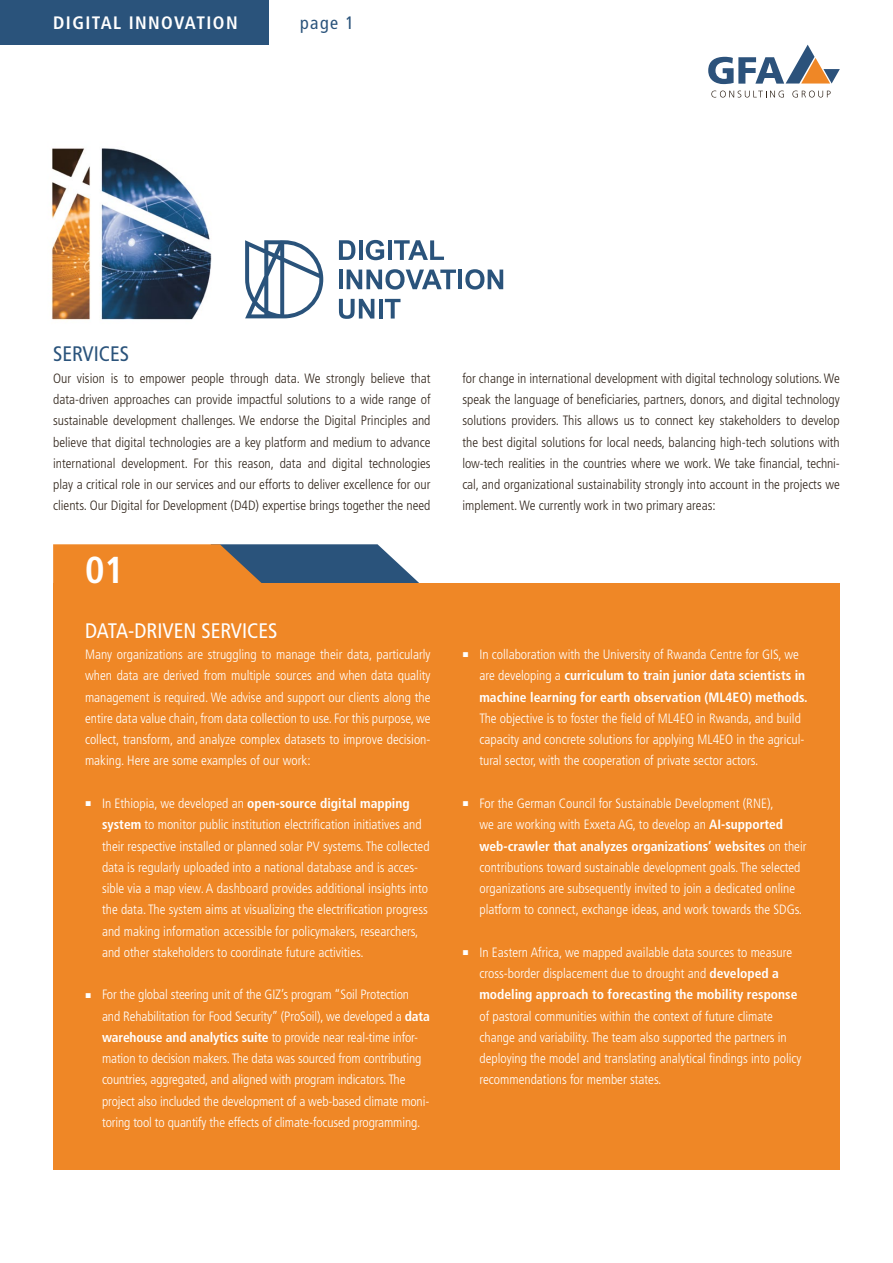
<style>
.page{position:relative;width:893px;height:1263px;background:#fff}
.page>*{position:absolute;margin:0;border:0;box-sizing:border-box;transform-origin:0 0}
.t1{font:700 condensed 37.5px "Frutiger LT Std";color:#fff}
.t2{font:condensed 21px "Frutiger LT Std";color:#fff}
.t3{font:condensed 21px "Frutiger LT Std";color:#2a537b}
.t4{font:700 condensed 18px "Frutiger LT Std";letter-spacing:.08em;color:#fff}
.t5{font:condensed 18px "Frutiger LT Std";color:#2a537b}
.t6{font:300 condensed 13.5px/21.3px "Frutiger LT Std";color:#fff}
.t7{font:300 condensed 13.5px/21.3px "Frutiger LT Std";color:#32261c;text-align:justify}
.t8{font:700 condensed 13.5px/21.3px "Frutiger LT Std";color:#fff}
.s1{font-family:"Arial";font-weight:400;font-stretch:normal;font-size:10.5px}
.s2{font-weight:700}
.s3{font-weight:300}
</style>
<div class="page">
<svg style="left:711px;top:91px;width:73px;height:7px"></svg>
<svg style="left:792px;top:91px;width:39px;height:7px"></svg>
<svg style="left:708px;top:45px;width:132px;height:39px"></svg>
<div style="left:0;top:0;width:268px;height:45px;background:#2a537b"></div>
<div style="left:53px;top:583px;width:787px;height:586px;background:#ef8726"></div>
<svg style="left:53px;top:544px;width:366px;height:39px"></svg>
<img style="left:51px;top:148px;width:161px;height:172px">
<svg style="left:245px;top:240px;width:78px;height:78px"></svg>
<svg style="left:339px;top:240px;width:16px;height:20px"></svg>
<hr style="left:359px;top:240px;width:4px;height:20px;background:#2a537b">
<svg style="left:366px;top:240px;width:18px;height:20px"></svg>
<hr style="left:388px;top:240px;width:4px;height:20px;background:#2a537b">
<svg style="left:394px;top:240px;width:50px;height:20px"></svg>
<hr style="left:339px;top:270px;width:4px;height:19px;background:#2a537b">
<svg style="left:347px;top:269px;width:109px;height:21px"></svg>
<hr style="left:458px;top:270px;width:4px;height:19px;background:#2a537b">
<svg style="left:465px;top:269px;width:38px;height:21px"></svg>
<svg style="left:339px;top:299px;width:35px;height:20px"></svg>
<svg style="left:379px;top:299px;width:3px;height:19px"></svg>
<svg style="left:385px;top:299px;width:15px;height:19px"></svg>
<h3 class="t4" style="left:53px;top:12px;width:186px">DIGITAL INNOVATION</h3>
<h3 class="t5" style="left:300px;top:12px;width:55px">page 1</h3>
<h2 class="t3" style="left:53px;top:342px;width:78px">SERVICES</h2>
<p class="t7" style="left:53px;top:368px;width:379px">Our vision is to empower people through data. We strongly believe that data-driven approaches can provide impactful solutions to a wide range of sustainable development challenges. We endorse the Digital Principles and believe that digital technologies are a key platform and medium to advance international development. For this reason, data and digital technologies play a critical role in our services and our efforts to deliver excellence for our clients. Our Digital for Development (D4D) expertise brings together the need</p>
<h1 class="t1" style="left:85px;top:548px;width:40px">01</h1>
<h2 class="t2" style="left:85px;top:618px;width:194px">DATA-DRIVEN SERVICES</h2>
<p class="t6" style="left:85px;top:644px;width:347px;text-align:justify">Many organizations are struggling to manage their data, particularly when data are derived from multiple sources and when data quality management is required. We advise and support our clients along the entire data value chain, from data collection to use. For this purpose, we collect, transform, and analyze complex datasets to improve decision&shy;making. Here are some examples of our work:</p>
<p class="t6" style="left:102px;top:793px;width:329px;text-indent:-17px"><span class="s1">■</span> In Ethiopia, we developed an <span class="s2">open-source digital mapping system</span> to monitor public institution electrification initiatives and their respective installed or planned solar PV systems. The collected data is regularly uploaded into a national database and is acces&shy;sible via a map view. A dashboard provides additional insights into the data. The system aims at visualizing the electrification progress and making information accessible for policymakers, researchers, and other stakeholders to coordinate future activities.</p>
<p class="t6" style="left:102px;top:984px;width:329px;text-indent:-17px"><span class="s1">■</span> For the global steering unit of the GIZ’s program “Soil Protection and Rehabilitation for Food Security” (ProSoil), we developed a <span class="s2">data warehouse and analytics suite</span> to provide near real-time infor&shy;mation to decision makers. The data was sourced from contributing countries, aggregated, and aligned with program indicators. The project also included the development of a web-based climate moni&shy;toring tool to quantify the effects of climate-focused programming.</p>
<p class="t7" style="left:462px;top:368px;width:379px">for change in international development with digital technology solutions. We speak the language of beneficiaries, partners, donors, and digital technology solutions providers. This allows us to connect key stakeholders to develop the best digital solutions for local needs, balancing high-tech solutions with low-tech realities in the countries where we work. We take financial, techni&shy;cal, and organizational sustainability strongly into account in the projects we implement. We currently work in two primary areas:</p>
<p class="t8" style="left:479px;top:644px;width:330px;text-indent:-17px"><span class="s1">■</span> <span class="s3">In collaboration with the University of Rwanda Centre for GIS, we are developing a</span> curriculum to train junior data scientists in machine learning for earth observation (ML4EO) methods.</p>
<p class="t6" style="left:479px;top:708px;width:326px">The objective is to foster the field of ML4EO in Rwanda, and build capacity and concrete solutions for applying ML4EO in the agricul&shy;tural sector, with the cooperation of private sector actors.</p>
<p class="t6" style="left:479px;top:793px;width:329px;text-indent:-17px"><span class="s1">■</span> For the German Council for Sustainable Development (RNE),<br>we are working with Exxeta AG, to develop an <span class="s2">AI-supported web-crawler that analyzes organizations’ websites</span> on their contributions toward sustainable development goals. The selected organizations are subsequently invited to join a dedicated online platform to connect, exchange ideas, and work towards the SDGs.</p>
<p class="t6" style="left:479px;top:942px;width:319px;text-indent:-17px"><span class="s1">■</span> In Eastern Africa, we mapped available data sources to measure cross-border displacement due to drought and <span class="s2">developed a modeling approach to forecasting the mobility response</span></p>
<p class="t6" style="left:479px;top:1005px;width:324px">of pastoral communities within the context of future climate change and variability. The team also supported the partners in deploying the model and translating analytical findings into policy recommendations for member states.</p>
</div>
